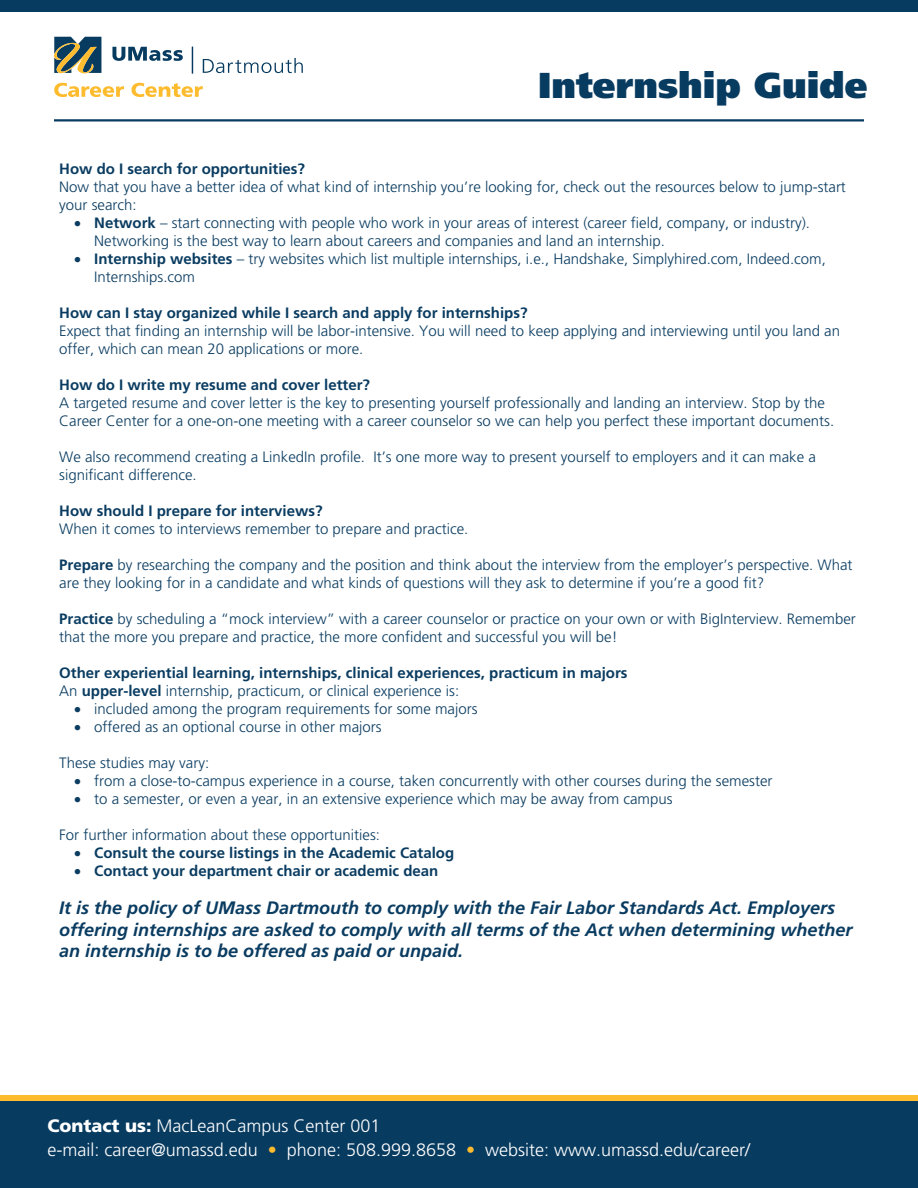
<style>
.page{position:relative;width:918px;height:1188px;background:#fff}
.page>*{position:absolute;margin:0;border:0;box-sizing:border-box;transform-origin:0 0}
.t1{font:900 36px "Frutiger LT Std";color:#083b60}
.t2{font:italic 700 18px/21.6px "Frutiger LT Std";color:#0a3c61}
.t3{font:300 18px/24px "Frutiger LT Std";color:#fff}
.t4{font:300 15px/18px "Frutiger LT Std";color:#0a3c61}
.t5{font:700 15px/18px "Frutiger LT Std";color:#0a3c61}
.s1{font-weight:700}
.s2{font-weight:300}
.s3{font-weight:900}
.s4{color:#fdbb2e}
</style>
<div class="page">
<svg style="left:0;top:1095px;width:918px;height:7px;background:#daa835"></svg>
<div style="left:0;top:1102px;width:918px;height:86px;background:#083b60"></div>
<svg style="left:112px;top:47px;width:71px;height:14px"></svg>
<svg style="left:203px;top:58px;width:100px;height:15px"></svg>
<svg style="left:192px;top:47px;width:1px;height:26px"></svg>
<svg style="left:54px;top:37px;width:47px;height:36px;background:#596b62"></svg>
<svg style="left:54px;top:83px;width:70px;height:14px"></svg>
<svg style="left:132px;top:83px;width:71px;height:14px"></svg>
<hr style="left:54px;top:119px;width:810px;height:3px;background:#083b60">
<div style="left:0;top:0;width:918px;height:11px;background:#083b60"></div>
<p class="t1" style="left:538px;top:63px;width:331px">Internship Guide</p>
<p class="t5" style="left:59px;top:160px;width:247px">How do I search for opportunities?</p>
<p class="t4" style="left:59px;top:178px;width:788px">Now that you have a better idea of what kind of internship you’re looking for, check out the resources below to jump-start your search:</p>
<p class="t4" style="left:94px;top:214px;width:717px;text-indent:-20px">• <span class="s1">Network</span> – start connecting with people who work in your areas of interest (career field, company, or industry).<br>Networking is the best way to learn about careers and companies and land an internship.</p>
<p class="t4" style="left:94px;top:250px;width:733px;text-indent:-20px">• <span class="s1">Internship websites</span> – try websites which list multiple internships, i.e., Handshake, Simplyhired.com, Indeed.com,<br>Internships.com</p>
<p class="t5" style="left:59px;top:304px;width:470px">How can I stay organized while I search and apply for internships?</p>
<p class="t4" style="left:59px;top:322px;width:782px">Expect that finding an internship will be labor-intensive. You will need to keep applying and interviewing until you land an offer, which can mean 20 applications or more.</p>
<p class="t5" style="left:59px;top:376px;width:312px">How do I write my resume and cover letter?</p>
<p class="t4" style="left:59px;top:394px;width:777px">A targeted resume and cover letter is the key to presenting yourself professionally and landing an interview. Stop by the<br>Career Center for a one-on-one meeting with a career counselor so we can help you perfect these important documents.</p>
<p class="t4" style="left:59px;top:448px;width:758px">We also recommend creating a LinkedIn profile. It’s one more way to present yourself to employers and it can make a significant difference.</p>
<p class="t5" style="left:59px;top:502px;width:265px">How should I prepare for interviews?</p>
<p class="t4" style="left:59px;top:520px;width:411px">When it comes to interviews remember to prepare and practice.</p>
<p class="t4" style="left:59px;top:556px;width:795px"><span class="s1">Prepare</span> by researching the company and the position and think about the interview from the employer’s perspective. What are they looking for in a candidate and what kinds of questions will they ask to determine if you’re a good fit?</p>
<p class="t4" style="left:59px;top:610px;width:798px"><span class="s1">Practice</span> by scheduling a “mock interview” with a career counselor or practice on your own or with BigInterview. Remember that the more you prepare and practice, the more confident and successful you will be!</p>
<p class="t5" style="left:59px;top:664px;width:570px">Other experiential learning, internships, clinical experiences, practicum in majors<br><span class="s2">An</span> upper-level <span class="s2">internship, practicum, or clinical experience is:</span></p>
<p class="t4" style="left:74px;top:700px;width:405px">• included among the program requirements for some majors</p>
<p class="t4" style="left:74px;top:718px;width:309px">• offered as an optional course in other majors</p>
<p class="t4" style="left:59px;top:754px;width:152px">These studies may vary:</p>
<p class="t4" style="left:74px;top:772px;width:700px">• from a close-to-campus experience in a course, taken concurrently with other courses during the semester</p>
<p class="t4" style="left:74px;top:790px;width:600px">• to a semester, or even a year, in an extensive experience which may be away from campus</p>
<p class="t4" style="left:59px;top:826px;width:322px">For further information about these opportunities:</p>
<p class="t5" style="left:74px;top:844px;width:382px">• Consult the course listings in the Academic Catalog</p>
<p class="t5" style="left:74px;top:862px;width:366px">• Contact your department chair or academic dean</p>
<p class="t2" style="left:59px;top:897px;width:795px">It is the policy of UMass Dartmouth to comply with the Fair Labor Standards Act. Employers offering internships are asked to comply with all terms of the Act when determining whether an internship is to be offered as paid or unpaid.</p>
<p class="t3" style="left:48px;top:1114px;width:704px"><span class="s3">Contact us:</span> MacLeanCampus Center 001<br>e-mail: career@umassd.edu <span class="s4">•</span> phone: 508.999.8658 <span class="s4">•</span> website: www.umassd.edu/career/</p>
</div>
